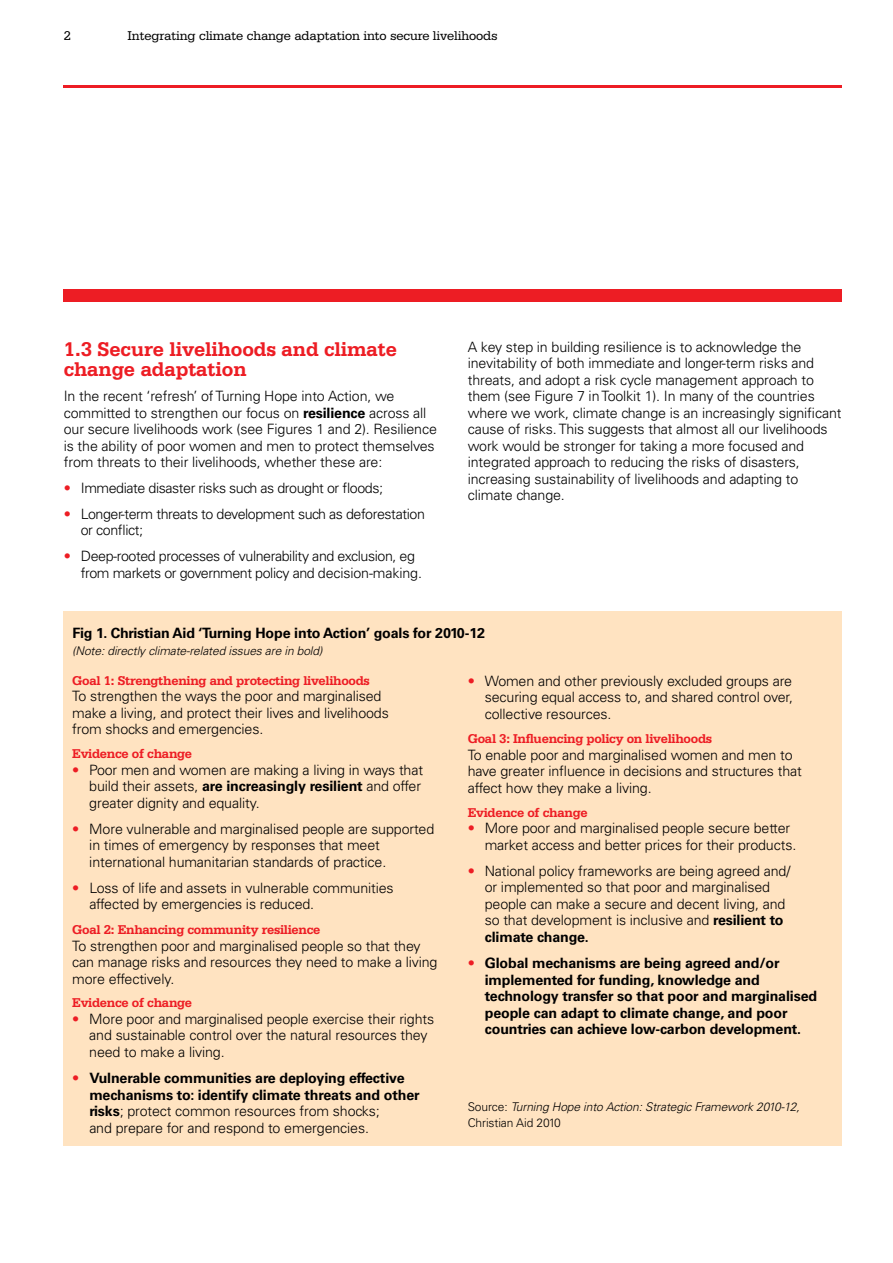
<style>
.page{position:relative;width:893px;height:1263px;background:#fff}
.page>*{position:absolute;margin:0;border:0;box-sizing:border-box;transform-origin:0 0}
.t1{font:700 21px/20.2px "Serifa BT";letter-spacing:-.005em;color:#ed1d24}
.t2{font:300 14.25px/16.5px "Univers CA";letter-spacing:-.01em;color:#000}
.t3{font:700 14.25px/16.5px "Univers CA";letter-spacing:-.01em;color:#000}
.t4{font:300 14.25px/16.5px "Univers CA";letter-spacing:-.03em;color:#000}
.t5{font:700 13.5px "Serifa BT";letter-spacing:-.02em;color:#ed1d24}
.t6{font:13.5px "Serifa BT";letter-spacing:-.01em;color:#000}
.t7{font:italic 300 12px/16.5px "Univers CA";letter-spacing:-.01em;color:#000}
.s1{font-weight:700}
.s2{color:#ed1d24}
.s3{font-weight:300;color:#ed1d24}
.s4{font-weight:300}
.s5{font-style:normal}
</style>
<div class="page">
<div style="left:64px;top:289px;width:778px;height:13px;background:#ed1d24"></div>
<hr style="left:64px;top:85px;width:778px;height:2px;background:#ed1d24">
<div style="left:64px;top:611px;width:778px;height:534px;background:#ffe3c1"></div>
<p class="t6" style="left:64px;top:28px;width:9px">2</p>
<p class="t6" style="left:128px;top:28px;width:372px">Integrating climate change adaptation into secure livelihoods</p>
<h1 class="t1" style="left:64px;top:339px;width:335px">1.3 Secure livelihoods and climate change adaptation</h1>
<p class="t2" style="left:64px;top:388px;width:375px">In the recent ‘refresh’ ofTurning Hope into Action, we committed to strengthen our focus on <span class="s1">resilience</span> across all our secure livelihoods work (see Figures 1 and 2). Resilience is the ability of poor women and men to protect themselves from threats to their livelihoods, whether these are:</p>
<p class="t4" style="left:64px;top:479px;width:321px"><span class="s2">•</span> Immediate disaster risks such as drought or floods;</p>
<p class="t4" style="left:81px;top:505px;width:346px;text-indent:-17px"><span class="s2">•</span> Longer-term threats to development such as deforestation or conflict;</p>
<p class="t4" style="left:81px;top:548px;width:343px;text-indent:-17px"><span class="s2">•</span> Deep-rooted processes of vulnerability and exclusion, eg from markets or government policy and decision-making.</p>
<p class="t2" style="left:468px;top:338px;width:375px">A key step in building resilience is to acknowledge the inevitability of both immediate and longer-term risks and threats, and adopt a risk cycle management approach to them (see Figure 7 inToolkit 1). In many of the countries where we work, climate change is an increasingly significant cause of risks.This suggests that almost all our livelihoods work would be stronger for taking a more focused and integrated approach to reducing the risks of disasters, increasing sustainability of livelihoods and adapting to climate change.</p>
<p class="t3" style="left:72px;top:625px;width:414px">Fig 1. Christian Aid ‘Turning Hope into Action’ goals for 2010-12</p>
<p class="t7" style="left:72px;top:642px;width:252px">(Note: directly climate-related issues are in bold)</p>
<p class="t5" style="left:72px;top:672px;width:299px">Goal 1: Strengthening and protecting livelihoods</p>
<p class="t2" style="left:72px;top:688px;width:318px">To strengthen the ways the poor and marginalised make a living, and protect their lives and livelihoods from shocks and emergencies.</p>
<p class="t5" style="left:72px;top:745px;width:121px">Evidence of change</p>
<p class="t2" style="left:89px;top:761px;width:335px;text-indent:-17px"><span class="s2">•</span> Poor men and women are making a living in ways that build their assets, <span class="s1">are increasingly resilient</span> and offer greater dignity and equality.</p>
<p class="t2" style="left:89px;top:820px;width:347px;text-indent:-17px"><span class="s2">•</span> More vulnerable and marginalised people are supported in times of emergency by responses that meet international humanitarian standards of practice.</p>
<p class="t2" style="left:89px;top:880px;width:306px;text-indent:-17px"><span class="s2">•</span> Loss of life and assets in vulnerable communities affected by emergencies is reduced.</p>
<p class="t5" style="left:72px;top:921px;width:250px">Goal 2: Enhancing community resilience</p>
<p class="t2" style="left:72px;top:937px;width:367px">To strengthen poor and marginalised people so that they can manage risks and resources they need to make a living more effectively.</p>
<p class="t5" style="left:72px;top:994px;width:121px">Evidence of change</p>
<p class="t2" style="left:89px;top:1010px;width:346px;text-indent:-17px"><span class="s2">•</span> More poor and marginalised people exercise their rights and sustainable control over the natural resources they need to make a living.</p>
<p class="t3" style="left:89px;top:1070px;width:332px;text-indent:-17px"><span class="s3">•</span> Vulnerable communities are deploying effective mechanisms to: identify climate threats and other risks<span class="s4">; protect common resources from shocks;<br>and prepare for and respond to emergencies.</span></p>
<p class="t2" style="left:485px;top:672px;width:310px;text-align:justify;text-indent:-17px"><span class="s2">•</span> Women and other previously excluded groups are securing equal access to, and shared control over, collective resources.</p>
<p class="t5" style="left:468px;top:731px;width:246px">Goal 3: Influencing policy on livelihoods</p>
<p class="t2" style="left:468px;top:747px;width:336px">To enable poor and marginalised women and men to have greater influence in decisions and structures that affect how they make a living.</p>
<p class="t5" style="left:468px;top:804px;width:121px">Evidence of change</p>
<p class="t2" style="left:485px;top:820px;width:313px;text-indent:-17px"><span class="s2">•</span> More poor and marginalised people secure better market access and better prices for their products.</p>
<p class="t2" style="left:485px;top:863px;width:307px;text-indent:-17px"><span class="s2">•</span> National policy frameworks are being agreed and/ or implemented so that poor and marginalised people can make a secure and decent living, and so that development is inclusive and <span class="s1">resilient to climate change.</span></p>
<p class="t3" style="left:485px;top:955px;width:334px;text-indent:-17px"><span class="s3">•</span> Global mechanisms are being agreed and/or implemented for funding, knowledge and technology transfer so that poor and marginalised people can adapt to climate change, and poor countries can achieve low-carbon development.</p>
<p class="t7" style="left:468px;top:1098px;width:334px"><span class="s5">Source:</span> Turning Hope into Action: Strategic Framework 2010-12,<br><span class="s5">Christian Aid 2010</span></p>
</div>
